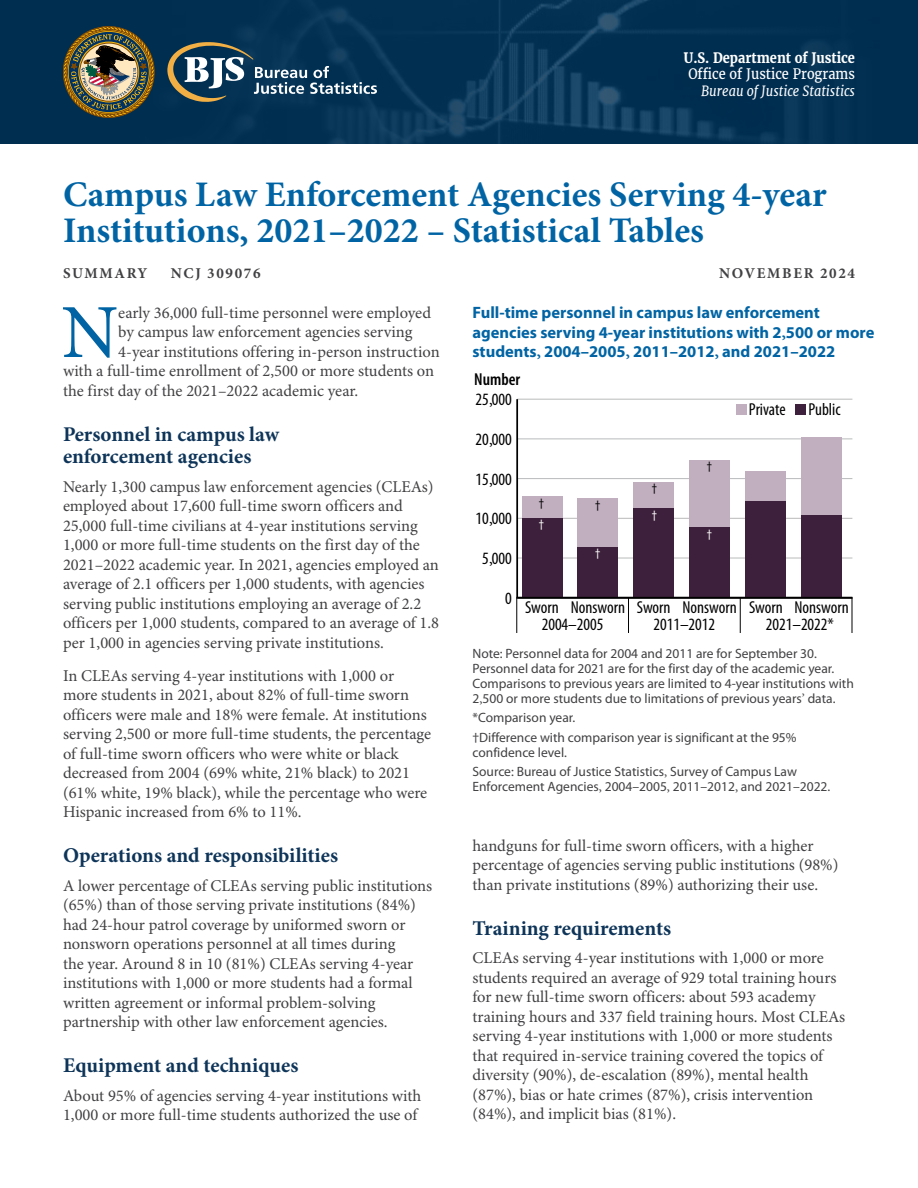
<style>
.page{position:relative;width:918px;height:1188px;background:#fff}
.page>*{position:absolute;margin:0;border:0;box-sizing:border-box;transform-origin:0 0}
.intro_graf{font:76.5px "Minion Pro";color:#0064a4}
.t1{font:700 36px/36px "Minion Pro";color:#0064a4}
.Subhead_1{font:700 21px/22.5px "Minion Pro";color:#0e3559}
.t2{font:condensed 17.4px "Myriad Pro";color:#000}
.t3{font:600 condensed 17.4px "Myriad Pro";color:#000}
.Body_Text{font:16.5px/19.5px "Minion Pro";color:#414042}
.intro_graf-2{font:16.5px "Minion Pro";color:#414042}
.Table_Figure_Title{font:700 16.5px/19.5px "Myriad Pro";color:#0064a4}
.Title_Info{font:700 15px "Minion Pro";letter-spacing:.11em;color:#414042}
.Stamp_text{font:italic 14.25px "Merriweather";color:#fff;scale:.9 1}
.Stamp_text-2{font:700 14.25px "Merriweather";color:#fff;scale:.9 1}
.Stamp_text-3{font:14.25px "Merriweather";color:#fff;scale:.9 1}
.t4{font:condensed 13.95px/21.6px "Myriad Pro";color:#000}
.t5{font:condensed 13.95px "Myriad Pro";color:#fff}
.Table_Notes{font:13.5px/15px "Myriad Pro";color:#414042}
.s1{font-family:"Minion Pro"}
.s2{color:#fff}
</style>
<div class="page">
<svg style="left:0;top:0;width:602px;height:144px;background:#043254"></svg>
<svg style="left:602px;top:0;width:316px;height:144px;background:#033052"></svg>
<svg style="left:167px;top:42px;width:210px;height:60px;background:#34556b"></svg>
<svg style="left:63px;top:26px;width:91px;height:92px;background:#61604b"></svg>
<hr style="left:517px;top:558px;width:335px;height:1px;background:#b9babb">
<hr style="left:517px;top:518px;width:335px;height:1px;background:#b9babb">
<hr style="left:517px;top:478px;width:335px;height:1px;background:#b9babb">
<hr style="left:517px;top:439px;width:335px;height:1px;background:#b9babb">
<hr style="left:517px;top:399px;width:335px;height:1px;background:#b9babb">
<hr style="left:516px;top:399px;width:2px;height:199px;background:#000">
<div style="left:746px;top:472px;width:40px;height:29px;background:#c1afc0"></div>
<div style="left:802px;top:438px;width:40px;height:77px;background:#c1afc0"></div>
<div style="left:746px;top:501px;width:40px;height:97px;background:#3d203b"></div>
<div style="left:802px;top:515px;width:40px;height:83px;background:#3d203b"></div>
<div style="left:634px;top:482px;width:40px;height:26px;background:#c1afc0"></div>
<div style="left:690px;top:460px;width:40px;height:68px;background:#c1afc0"></div>
<div style="left:634px;top:508px;width:40px;height:90px;background:#3d203b"></div>
<div style="left:690px;top:528px;width:40px;height:70px;background:#3d203b"></div>
<div style="left:522px;top:497px;width:40px;height:21px;background:#c1afc0"></div>
<div style="left:578px;top:499px;width:40px;height:48px;background:#c1afc0"></div>
<div style="left:522px;top:518px;width:40px;height:80px;background:#3d203b"></div>
<div style="left:578px;top:547px;width:40px;height:51px;background:#3d203b"></div>
<hr style="left:516px;top:597px;width:336px;height:2px;background:#000">
<hr style="left:516px;top:598px;width:1px;height:35px;background:#000">
<hr style="left:628px;top:598px;width:1px;height:35px;background:#000">
<hr style="left:740px;top:598px;width:1px;height:35px;background:#000">
<hr style="left:852px;top:598px;width:1px;height:35px;background:#000">
<div style="left:796px;top:404px;width:10px;height:11px;background:#3d203b"></div>
<div style="left:736px;top:404px;width:11px;height:11px;background:#c1afc0"></div>
<p class="Stamp_text-2" style="left:684px;top:48px;width:192px">U.S. Department of Justice</p>
<p class="Stamp_text-3" style="left:688px;top:65px;width:187px">Office of Justice Programs</p>
<p class="Stamp_text" style="left:701px;top:81px;width:172px">Bureau of Justice Statistics</p>
<h1 class="t1" style="left:63px;top:178px;width:765px">Campus Law Enforcement Agencies Serving 4-year<br>Institutions, 2021–2022 – Statistical Tables</h1>
<p class="Title_Info" style="left:63px;top:264px;width:86px">SUMMARY</p>
<p class="Title_Info" style="left:171px;top:264px;width:91px">NCJ 309076</p>
<p class="Title_Info" style="left:719px;top:264px;width:137px">NOVEMBER 2024</p>
<p class="intro_graf" style="left:61px;top:287px;width:58px">N</p>
<p class="intro_graf-2" style="left:118px;top:303px;width:314px">early 36,000 full-time personnel were employed</p>
<p class="intro_graf-2" style="left:118px;top:322px;width:296px">by campus law enforcement agencies serving</p>
<p class="intro_graf-2" style="left:118px;top:342px;width:323px">4-year institutions offering in-person instruction</p>
<p class="intro_graf-2" style="left:63px;top:361px;width:373px">with a full-time enrollment of 2,500 or more students on</p>
<p class="intro_graf-2" style="left:63px;top:381px;width:297px">the first day of the 2021–2022 academic year.</p>
<h2 class="Subhead_1" style="left:63px;top:424px;width:218px">Personnel in campus law enforcement agencies</h2>
<p class="Body_Text" style="left:63px;top:478px;width:378px">Nearly 1,300 campus law enforcement agencies (CLEAs) employed about 17,600 full-time sworn officers and 25,000 full-time civilians at 4-year institutions serving 1,000 or more full-time students on the first day of the 2021–2022 academic year. In 2021, agencies employed an average of 2.1 officers per 1,000 students, with agencies serving public institutions employing an average of 2.2 officers per 1,000 students, compared to an average of 1.8 per 1,000 in agencies serving private institutions.</p>
<p class="Body_Text" style="left:63px;top:667px;width:370px">In CLEAs serving 4-year institutions with 1,000 or more students in 2021, about 82% of full-time sworn officers were male and 18% were female. At institutions serving 2,500 or more full-time students, the percentage of full-time sworn officers who were white or black decreased from 2004 (69% white, 21% black) to 2021 (61% white, 19% black), while the percentage who were Hispanic increased from 6% to 11%.</p>
<h2 class="Subhead_1" style="left:63px;top:845px;width:277px">Operations and responsibilities</h2>
<p class="Body_Text" style="left:63px;top:877px;width:371px">A lower percentage of CLEAs serving public institutions (65%) than of those serving private institutions (84%) had 24-hour patrol coverage by uniformed sworn or nonsworn operations personnel at all times during<br>the year. Around 8 in 10 (81%) CLEAs serving 4-year institutions with 1,000 or more students had a formal written agreement or informal problem-solving partnership with other law enforcement agencies.</p>
<h2 class="Subhead_1" style="left:63px;top:1055px;width:237px">Equipment and techniques</h2>
<p class="Body_Text" style="left:63px;top:1087px;width:360px">About 95% of agencies serving 4-year institutions with<br>1,000 or more full-time students authorized the use of</p>
<h2 class="Table_Figure_Title" style="left:472px;top:303px;width:403px">Full-time personnel in campus law enforcement agencies serving 4-year institutions with 2<span class="s1">,</span>500 or more students<span class="s1">,</span> 2004–2005<span class="s1">,</span> 2011–2012<span class="s1">,</span> and 2021–2022</h2>
<p class="t3" style="left:474px;top:368px;width:47px">Number</p>
<p class="t2" style="left:476px;top:389px;width:38px">25<span class="s1">,</span>000</p>
<p class="t2" style="left:476px;top:429px;width:38px">20<span class="s1">,</span>000</p>
<p class="t2" style="left:476px;top:468px;width:38px">15<span class="s1">,</span>000</p>
<p class="t2" style="left:476px;top:508px;width:38px">10<span class="s1">,</span>000</p>
<p class="t2" style="left:482px;top:548px;width:31px">5<span class="s1">,</span>000</p>
<p class="t4" style="left:539px;top:492px;width:7px">† <span class="s2">†</span></p>
<p class="t4" style="left:595px;top:495px;width:7px">†</p>
<p class="t5" style="left:595px;top:545px;width:7px">†</p>
<p class="t4" style="left:652px;top:475px;width:7px;line-height:26.4px">† <span class="s2">†</span></p>
<p class="t4" style="left:707px;top:456px;width:7px">†</p>
<p class="t5" style="left:707px;top:526px;width:7px">†</p>
<p class="t2" style="left:749px;top:398px;width:38px">Private</p>
<p class="t2" style="left:808px;top:398px;width:34px">Public</p>
<p class="t2" style="left:505px;top:587px;width:8px">0</p>
<p class="t2" style="left:525px;top:596px;width:325px">Sworn Nonsworn Sworn Nonsworn Sworn Nonsworn</p>
<p class="t2" style="left:542px;top:614px;width:63px">2004–2005</p>
<p class="t2" style="left:653px;top:614px;width:63px">2011–2012</p>
<p class="t2" style="left:766px;top:614px;width:70px">2021–2022*</p>
<p class="Table_Notes" style="left:472px;top:645px;width:383px">Note: Personnel data for 2004 and 2011 are for September 30.<br>Personnel data for 2021 are for the first day of the academic year.<br>Comparisons to previous years are limited to 4-year institutions with 2<span class="s1">,</span>500 or more students due to limitations of previous years<span class="s1">’</span> data.</p>
<p class="Table_Notes" style="left:472px;top:710px;width:104px">*Comparison year.</p>
<p class="Table_Notes" style="left:472px;top:729px;width:326px">†Difference with comparison year is significant at the 95% confidence level.</p>
<p class="Table_Notes" style="left:472px;top:764px;width:359px">Source: Bureau of Justice Statistics<span class="s1">,</span> Survey of Campus Law<br>Enforcement Agencies<span class="s1">,</span> 2004–2005<span class="s1">,</span> 2011–2012<span class="s1">,</span> and 2021–2022.</p>
<p class="Body_Text" style="left:472px;top:836px;width:367px">handguns for full-time sworn officers, with a higher percentage of agencies serving public institutions (98%) than private institutions (89%) authorizing their use.</p>
<h2 class="Subhead_1" style="left:472px;top:918px;width:200px">Training requirements</h2>
<p class="Body_Text" style="left:472px;top:949px;width:374px">CLEAs serving 4-year institutions with 1,000 or more students required an average of 929 total training hours for new full-time sworn officers: about 593 academy training hours and 337 field training hours. Most CLEAs serving 4-year institutions with 1,000 or more students that required in-service training covered the topics of diversity (90%), de-escalation (89%), mental health (87%), bias or hate crimes (87%), crisis intervention (84%), and implicit bias (81%).</p>
</div>
